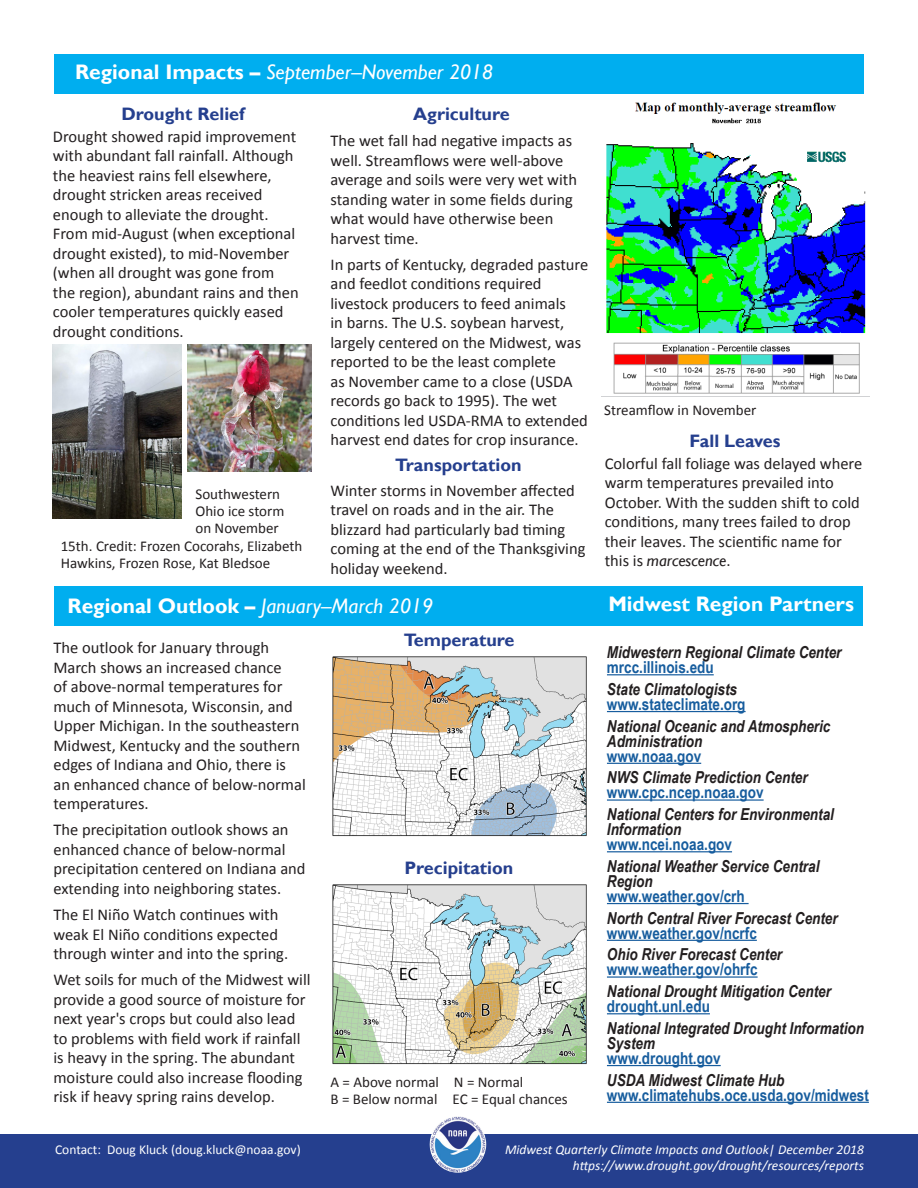
<style>
.page{position:relative;width:918px;height:1188px;background:#fff}
.page>*{position:absolute;margin:0;border:0;box-sizing:border-box;transform-origin:0 0}
.t1{font:italic 21px "Gill Sans";color:#fff}
.t2{font:700 21px "Gill Sans";color:#fff}
.t3{font:700 18px "Gill Sans";color:#253f8e}
.body_text{font:16.5px/19.5px "Calibri";color:#231f20}
.partners{font:italic 700 16.5px/15px "Arial Narrow";color:#231f20}
.partners-2{font:700 16.5px/15px "Arial Narrow";color:#175d9e}
.t4{font:15px/17.2px "Calibri";color:#231f20}
.Footer_Right{font:italic 13.5px "Calibri";color:#fff}
.Footer_-_Left{font:13.5px "Calibri";color:#fff}
.s1{font-weight:700;font-style:normal}
.s2{font-family:"Gill Sans";font-style:italic}
.s3{font-style:normal;color:#175d9e}
.s4{font-style:italic;color:#231f20}
</style>
<div class="page">
<div style="left:0;top:1134px;width:918px;height:54px;background:#253f8e"></div>
<div style="left:54px;top:54px;width:810px;height:40px;background:#00aeef"></div>
<img style="left:430px;top:1116px;width:56px;height:57px;border-radius:28px">
<div style="left:54px;top:587px;width:808px;height:39px;background:#00aeef"></div>
<img style="left:53px;top:344px;width:129px;height:175px">
<img style="left:187px;top:344px;width:124px;height:127px">
<img style="left:606px;top:102px;width:260px;height:292px">
<img style="left:332px;top:656px;width:255px;height:181px">
<img style="left:332px;top:884px;width:255px;height:181px">
<hr style="left:607px;top:674px;width:107px;height:1px;background:#175d9e">
<hr style="left:607px;top:711px;width:139px;height:1px;background:#175d9e">
<hr style="left:607px;top:763px;width:94px;height:1px;background:#175d9e">
<hr style="left:607px;top:799px;width:157px;height:2px;background:#175d9e">
<hr style="left:607px;top:851px;width:125px;height:1px;background:#175d9e">
<hr style="left:607px;top:903px;width:142px;height:1px;background:#175d9e">
<hr style="left:607px;top:940px;width:150px;height:1px;background:#175d9e">
<hr style="left:607px;top:976px;width:151px;height:2px;background:#175d9e">
<hr style="left:607px;top:1013px;width:103px;height:1px;background:#175d9e">
<hr style="left:607px;top:1065px;width:114px;height:1px;background:#175d9e">
<hr style="left:607px;top:1102px;width:262px;height:1px;background:#175d9e">
<h3 class="t1" style="left:75px;top:59px;width:420px"><span class="s1">Regional Impacts –</span> September–November 2018</h3>
<h4 class="t3" style="left:122px;top:104px;width:125px">Drought Relief</h4>
<p class="body_text" style="left:53px;top:127px;width:247px">Drought showed rapid improvement with abundant fall rainfall. Although the heaviest rains fell elsewhere, drought stricken areas received enough to alleviate the drought.<br>From mid-August (when exceptional drought existed), to mid-November (when all drought was gone from the region), abundant rains and then cooler temperatures quickly eased drought conditions.</p>
<h4 class="t3" style="left:413px;top:104px;width:98px">Agriculture</h4>
<p class="body_text" style="left:331px;top:131px;width:248px">The wet fall had negative impacts as well. Streamflows were well-above average and soils were very wet with standing water in some fields during what would have otherwise been harvest time.</p>
<p class="body_text" style="left:331px;top:255px;width:259px">In parts of Kentucky, degraded pasture and feedlot conditions required livestock producers to feed animals<br>in barns. The U.S. soybean harvest, largely centered on the Midwest, was reported to be the least complete<br>as November came to a close (USDA records go back to 1995). The wet conditions led USDA-RMA to extended harvest end dates for crop insurance.</p>
<h4 class="t3" style="left:395px;top:454px;width:128px">Transportation</h4>
<p class="body_text" style="left:331px;top:480px;width:256px">Winter storms in November affected travel on roads and in the air. The blizzard had particularly bad timing coming at the end of the Thanksgiving holiday weekend.</p>
<p class="t4" style="left:195px;top:485px;width:86px">Southwestern</p>
<p class="t4" style="left:195px;top:503px;width:90px">Ohio ice storm</p>
<p class="t4" style="left:195px;top:520px;width:85px">on November</p>
<p class="t4" style="left:61px;top:537px;width:243px">15th. Credit: Frozen Cocorahs, Elizabeth</p>
<p class="t4" style="left:61px;top:554px;width:211px">Hawkins, Frozen Rose, Kat Bledsoe</p>
<h3 class="t1" style="left:68px;top:594px;width:367px"><span class="s1">Regional Outlook –</span> January–March 2019</h3>
<p class="body_text" style="left:53px;top:638px;width:254px">The outlook for January through<br>March shows an increased chance<br>of above-normal temperatures for much of Minnesota, Wisconsin, and<br>Upper Michigan. In the southeastern<br>Midwest, Kentucky and the southern edges of Indiana and Ohio, there is an enhanced chance of below-normal temperatures.</p>
<p class="body_text" style="left:53px;top:820px;width:254px">The precipitation outlook shows an enhanced chance of below-normal precipitation centered on Indiana and extending into neighboring states.</p>
<p class="body_text" style="left:53px;top:905px;width:236px">The El Niño Watch continues with weak El Niño conditions expected through winter and into the spring.</p>
<p class="body_text" style="left:53px;top:970px;width:259px">Wet soils for much of the Midwest will provide a good source of moisture for next year's crops but could also lead to problems with field work if rainfall is heavy in the spring. The abundant moisture could also increase flooding risk if heavy spring rains develop.</p>
<h4 class="t3" style="left:404px;top:629px;width:112px">Temperature</h4>
<h4 class="t3" style="left:404px;top:857px;width:110px">Precipitation</h4>
<p class="t4" style="left:331px;top:1073px;width:239px">A = Above normal N = Normal<br>B = Below normal EC = Equal chances</p>
<p class="t4" style="left:604px;top:401px;width:154px">Streamflow in November</p>
<h4 class="t3" style="left:689px;top:430px;width:93px">Fall Leaves</h4>
<p class="body_text" style="left:605px;top:454px;width:259px">Colorful fall foliage was delayed where warm temperatures prevailed into October. With the sudden shift to cold conditions, many trees failed to drop their leaves. The scientific name for this is <span class="s2">marcescence</span>.</p>
<h3 class="t2" style="left:608px;top:591px;width:247px">Midwest Region Partners</h3>
<p class="partners" style="left:607px;top:644px;width:236px">Midwestern Regional Climate Center <span class="s3">mrcc.illinois.edu</span></p>
<p class="partners-2" style="left:607px;top:681px;width:140px"><span class="s4">State Climatologists </span>www.stateclimate.org</p>
<p class="partners" style="left:607px;top:717px;width:225px">National Oceanic and Atmospheric<br>Administration<br><span class="s3">www.noaa.gov</span></p>
<p class="partners" style="left:607px;top:769px;width:202px">NWS Climate Prediction Center <span class="s3">www.cpc.ncep.noaa.gov</span></p>
<p class="partners" style="left:607px;top:806px;width:229px">National Centers for Environmental<br>Information<br><span class="s3">www.ncei.noaa.gov</span></p>
<p class="partners" style="left:607px;top:858px;width:214px">National Weather Service Central<br>Region<br><span class="s3">www.weather.gov/crh</span></p>
<p class="partners" style="left:607px;top:909px;width:232px">North Central River Forecast Center <span class="s3">www.weather.gov/ncrfc</span></p>
<p class="partners" style="left:607px;top:946px;width:177px">Ohio River Forecast Center <span class="s3">www.weather.gov/ohrfc</span></p>
<p class="partners" style="left:607px;top:983px;width:226px">National Drought Mitigation Center <span class="s3">drought.unl.edu</span></p>
<p class="partners" style="left:607px;top:1020px;width:259px">National Integrated Drought Information<br>System<br><span class="s3">www.drought.gov</span></p>
<p class="partners-2" style="left:607px;top:1071px;width:263px"><span class="s4">USDA Midwest Climate Hub </span>www.climatehubs.oce.usda.gov/midwest</p>
<p class="Footer_-_Left" style="left:55px;top:1141px;width:247px">Contact: Doug Kluck (doug.kluck@noaa.gov)</p>
<p class="Footer_Right" style="left:505px;top:1140px;width:361px">Midwest Quarterly Climate Impacts and Outlook| December 2018</p>
<p class="Footer_Right" style="left:573px;top:1156px;width:293px">https://www.drought.gov/drought/resources/reports</p>
</div>
